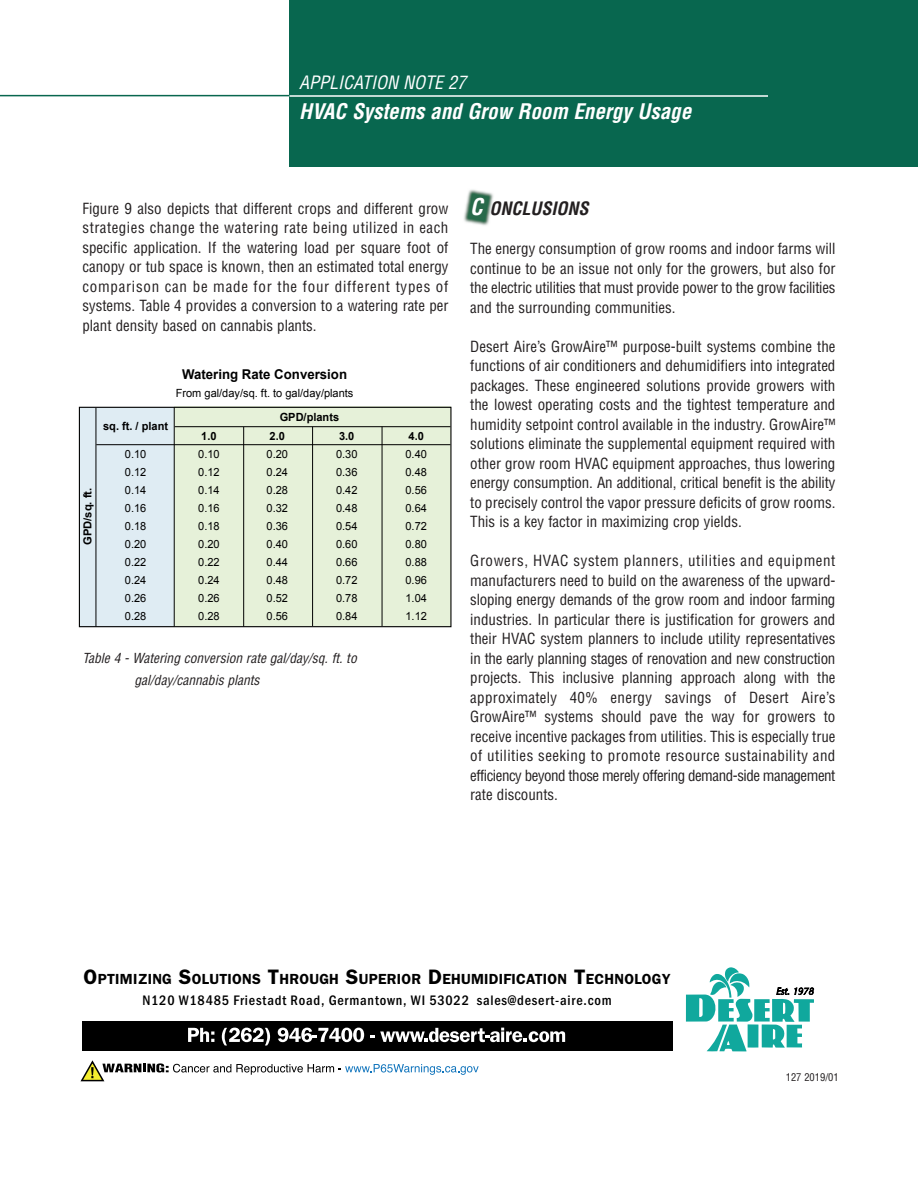
<style>
.page{position:relative;width:918px;height:1188px;background:#fff}
.page>*{position:absolute;margin:0;border:0;box-sizing:border-box;transform-origin:0 0}
.t1{font:italic 700 condensed 21px "Helvetica";color:#fff}
.t2{font:italic condensed 18px "Helvetica";color:#fff}
.t3{font:italic 700 condensed 18px "Helvetica";color:#231f20}
.t4{font:condensed 15px/19.5px "Helvetica";color:#231f20;text-align:justify}
.t5{font:600 14.7px "Franklin Gothic";letter-spacing:.015em;color:#000}
.t6{font:500 condensed 14.25px "Franklin Gothic Itc T";letter-spacing:.055em;color:#000}
.t7{font:italic condensed 13.5px/22.5px "Helvetica";color:#231f20}
.t8{font:700 13.5px "Arial";color:#000}
.t9{font:11.25px/18px "Arial";color:#000;text-align:justify}
.t10{font:700 11.25px "Arial";color:#000}
.t11{font:700 11.1px "Arial";color:#000}
.t12{font:condensed 10.5px "Helvetica";color:#231f20}
.s1{font-size:22.5px;color:#fff}
.s2{font-size:21px}
</style>
<div class="page">
<hr style="left:0;top:95px;width:290px;height:1px;background:#08674f">
<div style="left:290px;top:0;width:628px;height:167px;background:#08674f"></div>
<hr style="left:290px;top:95px;width:478px;height:2px;background:#fff">
<img style="left:464px;top:189px;width:30px;height:37px">
<div style="left:174px;top:407px;width:276px;height:219px;background:#e6f1d9"></div>
<div style="left:79px;top:407px;width:95px;height:220px;background:#dfecf3"></div>
<hr style="left:174px;top:407px;width:1px;height:220px;background:#000">
<hr style="left:96px;top:444px;width:354px;height:1px;background:#000">
<div style="left:79px;top:407px;width:373px;height:220px;border:1px solid #000"></div>
<hr style="left:175px;top:426px;width:275px;height:1px;background:#000">
<hr style="left:243px;top:427px;width:1px;height:200px;background:#000">
<hr style="left:312px;top:427px;width:1px;height:199px;background:#000">
<hr style="left:382px;top:427px;width:1px;height:199px;background:#000">
<hr style="left:96px;top:408px;width:1px;height:219px;background:#000">
<div style="left:82px;top:1022px;width:590px;height:29px;background:#000"></div>
<svg style="left:80px;top:1060px;width:399px;height:22px"></svg>
<svg style="left:188px;top:1028px;width:26px;height:14px"></svg>
<svg style="left:222px;top:1028px;width:48px;height:17px"></svg>
<svg style="left:278px;top:1028px;width:86px;height:14px"></svg>
<svg style="left:370px;top:1028px;width:195px;height:14px"></svg>
<svg style="left:686px;top:967px;width:128px;height:84px"></svg>
<p class="t2" style="left:299px;top:73px;width:168px">APPLICATION NOTE 27</p>
<h1 class="t1" style="left:299px;top:100px;width:393px">HVAC Systems and Grow Room Energy Usage</h1>
<p class="t4" style="left:82px;top:199px;width:368px">Figure 9 also depicts that different crops and different grow strategies change the watering rate being utilized in each specific application. If the watering load per square foot of canopy or tub space is known, then an estimated total energy comparison can be made for the four different types of systems. Table 4 provides a conversion to a watering rate per plant density based on cannabis plants.</p>
<p class="t11" style="left:81px;top:545px;width:59px;rotate:-90deg">GPD/sq. ft.</p>
<p class="t10" style="left:103px;top:420px;width:66px">sq. ft. / plant</p>
<p class="t9" style="left:125px;top:445px;width:23px">0.10<br>0.12<br>0.14<br>0.16<br>0.18<br>0.20<br>0.22<br>0.24<br>0.26<br>0.28</p>
<p class="t8" style="left:182px;top:367px;width:166px">Watering Rate Conversion</p>
<p class="t9" style="left:176px;top:384px;width:179px">From gal/day/sq. ft. to gal/day/plants</p>
<p class="t10" style="left:280px;top:411px;width:61px">GPD/plants</p>
<p class="t10" style="left:201px;top:430px;width:17px">1.0</p>
<p class="t9" style="left:198px;top:445px;width:23px">0.10<br>0.12<br>0.14<br>0.16<br>0.18<br>0.20<br>0.22<br>0.24<br>0.26<br>0.28</p>
<p class="t10" style="left:270px;top:430px;width:17px">2.0</p>
<p class="t9" style="left:267px;top:445px;width:23px">0.20<br>0.24<br>0.28<br>0.32<br>0.36<br>0.40<br>0.44<br>0.48<br>0.52<br>0.56</p>
<p class="t10" style="left:339px;top:430px;width:17px">3.0</p>
<p class="t9" style="left:336px;top:445px;width:23px">0.30<br>0.36<br>0.42<br>0.48<br>0.54<br>0.60<br>0.66<br>0.72<br>0.78<br>0.84</p>
<p class="t7" style="left:134px;top:647px;width:224px;text-indent:-52px">Table 4 - Watering conversion rate gal/day/sq. ft. to gal/day/cannabis plants</p>
<p class="t10" style="left:409px;top:430px;width:17px">4.0</p>
<p class="t9" style="left:405px;top:445px;width:23px">0.40<br>0.48<br>0.56<br>0.64<br>0.72<br>0.80<br>0.88<br>0.96<br>1.04<br>1.12</p>
<p class="t3" style="left:470px;top:199px;width:120px"><span class="s1">C</span> ONCLUSIONS</p>
<p class="t4" style="left:470px;top:239px;width:367px">The energy consumption of grow rooms and indoor farms will continue to be an issue not only for the growers, but also for the electric utilities that must provide power to the grow facilities and the surrounding communities.</p>
<p class="t4" style="left:470px;top:337px;width:367px">Desert Aire’s GrowAire™ purpose-built systems combine the functions of air conditioners and dehumidifiers into integrated packages. These engineered solutions provide growers with the lowest operating costs and the tightest temperature and humidity setpoint control available in the industry. GrowAire™ solutions eliminate the supplemental equipment required with other grow room HVAC equipment approaches, thus lowering energy consumption. An additional, critical benefit is the ability to precisely control the vapor pressure deficits of grow rooms.<br>This is a key factor in maximizing crop yields.</p>
<p class="t4" style="left:470px;top:551px;width:367px">Growers, HVAC system planners, utilities and equipment manufacturers need to build on the awareness of the upward&shy;sloping energy demands of the grow room and indoor farming industries. In particular there is justification for growers and their HVAC system planners to include utility representatives in the early planning stages of renovation and new construction projects. This inclusive planning approach along with the approximately 40% energy savings of Desert Aire’s GrowAire™ systems should pave the way for growers to receive incentive packages from utilities. This is especially true of utilities seeking to promote resource sustainability and efficiency beyond those merely offering demand-side management rate discounts.</p>
<p class="t5" style="left:83px;top:971px;width:589px"><span class="s2">O</span>PTIMIZING <span class="s2">S</span>OLUTIONS <span class="s2">T</span>HROUGH <span class="s2">S</span>UPERIOR <span class="s2">D</span>EHUMIDIFICATION <span class="s2">T</span>ECHNOLOGY</p>
<p class="t6" style="left:142px;top:992px;width:471px">N120 W18485 Friestadt Road, Germantown, WI 53022 sales@desert-aire.com</p>
<p class="t12" style="left:786px;top:1071px;width:55px">127 2019/01</p>
</div>
